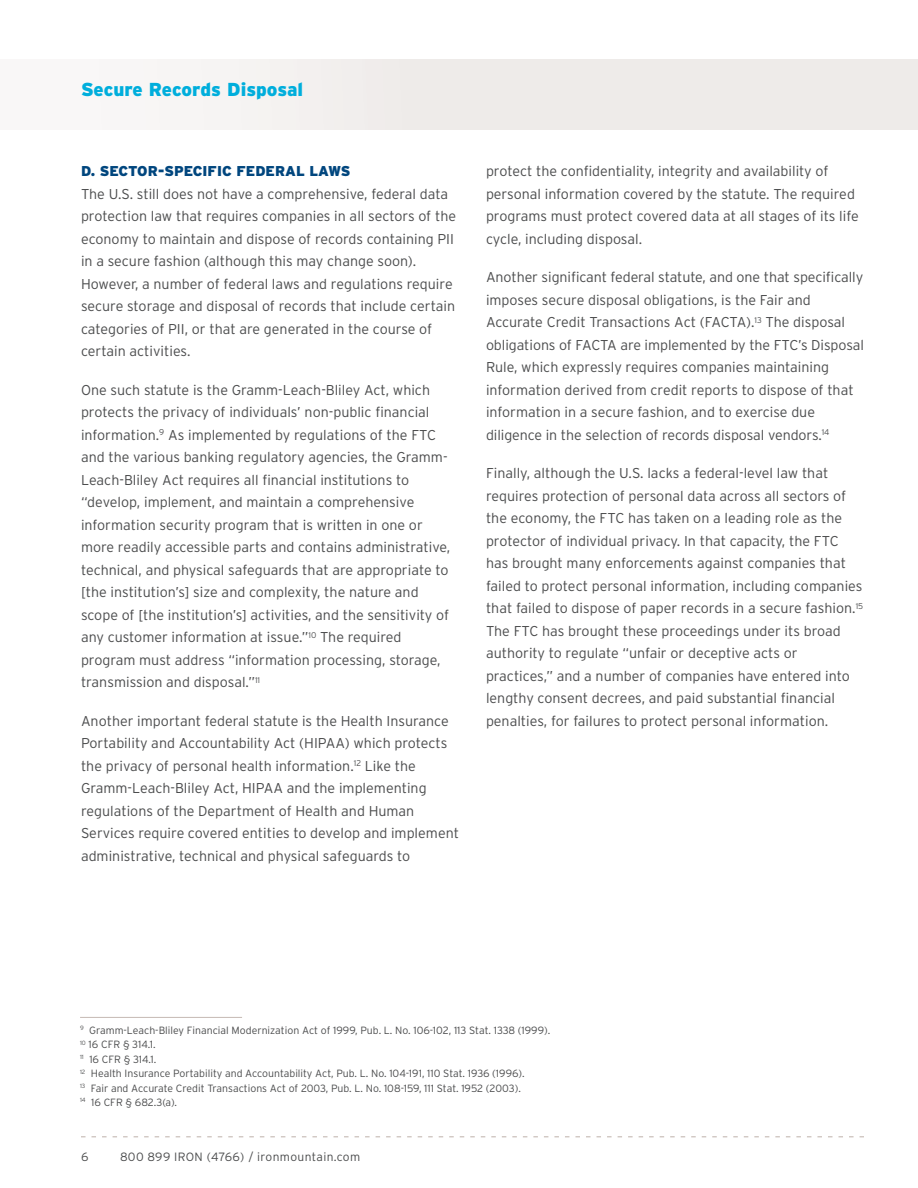
<style>
.page{position:relative;width:918px;height:1188px;background:#fff}
.page>*{position:absolute;margin:0;border:0;box-sizing:border-box;transform-origin:0 0}
.Body_9_5pt{font:900 18.75px "Interstate";color:#00aedc}
.Body_9_5pt-2{font:300 14.25px/22.5px "Interstate";color:#4b4c4d}
.t1{font:300 12px "Interstate";letter-spacing:.03em;color:#4b4c4d}
.Footnotes_Source_Int{font:300 10.5px "Interstate";color:#4b4c4d}
.s1{font-weight:900;color:#00467e}
</style>
<div class="page">
<svg style="left:81px;top:1136px;width:783px;height:1px"></svg>
<div style="left:0;top:59px;width:918px;height:70px;background:linear-gradient(to right,#f8f6f6,#ebe7e5)"></div>
<hr style="left:80px;top:1017px;width:162px;height:1px;background:#c5b9b3">
<p class="Body_9_5pt" style="left:81px;top:78px;width:224px">Secure Records Disposal</p>
<p class="Body_9_5pt-2" style="left:81px;top:160px;width:377px"><span class="s1">D. SECTOR-SPECIFIC FEDERAL LAWS<br></span>The U.S. still does not have a comprehensive, federal data protection law that requires companies in all sectors of the economy to maintain and dispose of records containing PII in a secure fashion (although this may change soon).<br>However, a number of federal laws and regulations require secure storage and disposal of records that include certain categories of PII, or that are generated in the course of certain activities.</p>
<p class="Body_9_5pt-2" style="left:81px;top:378px;width:371px">One such statute is the Gramm-Leach-Bliley Act, which protects the privacy of individuals’ non-public financial information.<sup>9</sup> As implemented by regulations of the FTC and the various banking regulatory agencies, the Gramm-Leach-Bliley Act requires all financial institutions to “develop, implement, and maintain a comprehensive information security program that is written in one or more readily accessible parts and contains administrative, technical, and physical safeguards that are appropriate to [the institution’s] size and complexity, the nature and scope of [the institution’s] activities, and the sensitivity of any customer information at issue.”<sup>10</sup> The required program must address “information processing, storage, transmission and disposal.”<sup>11</sup></p>
<p class="Body_9_5pt-2" style="left:81px;top:710px;width:380px">Another important federal statute is the Health Insurance Portability and Accountability Act (HIPAA) which protects the privacy of personal health information.<sup>12</sup> Like the Gramm-Leach-Bliley Act, HIPAA and the implementing regulations of the Department of Health and Human Services require covered entities to develop and implement administrative, technical and physical safeguards to</p>
<p class="Body_9_5pt-2" style="left:486px;top:160px;width:374px">protect the confidentiality, integrity and availability of personal information covered by the statute. The required programs must protect covered data at all stages of its life cycle, including disposal.</p>
<p class="Body_9_5pt-2" style="left:486px;top:266px;width:380px">Another significant federal statute, and one that specifically imposes secure disposal obligations, is the Fair and Accurate Credit Transactions Act (FACTA).<sup>13</sup> The disposal obligations of FACTA are implemented by the FTC’s Disposal Rule, which expressly requires companies maintaining information derived from credit reports to dispose of that information in a secure fashion, and to exercise due diligence in the selection of records disposal vendors.<sup>14</sup></p>
<p class="Body_9_5pt-2" style="left:486px;top:462px;width:379px">Finally, although the U.S. lacks a federal-level law that requires protection of personal data across all sectors of the economy, the FTC has taken on a leading role as the protector of individual privacy. In that capacity, the FTC has brought many enforcements against companies that failed to protect personal information, including companies that failed to dispose of paper records in a secure fashion.<sup>15<br></sup>The FTC has brought these proceedings under its broad authority to regulate “unfair or deceptive acts or practices,” and a number of companies have entered into lengthy consent decrees, and paid substantial financial penalties, for failures to protect personal information.</p>
<p class="Footnotes_Source_Int" style="left:80px;top:1024px;width:472px"><sup>9</sup> Gramm-Leach-Bliley Financial Modernization Act of 1999, Pub. L. No. 106-102, 113 Stat. 1338 (1999).</p>
<p class="Footnotes_Source_Int" style="left:80px;top:1038px;width:77px"><sup>10</sup> 16 CFR § 314.1.</p>
<p class="Footnotes_Source_Int" style="left:80px;top:1053px;width:78px"><sup>11</sup> 16 CFR § 314.1.</p>
<p class="Footnotes_Source_Int" style="left:80px;top:1067px;width:446px"><sup>12</sup> Health Insurance Portability and Accountability Act, Pub. L. No. 104-191, 110 Stat. 1936 (1996).</p>
<p class="Footnotes_Source_Int" style="left:80px;top:1081px;width:442px"><sup>13</sup> Fair and Accurate Credit Transactions Act of 2003, Pub. L. No. 108-159, 111 Stat. 1952 (2003).</p>
<p class="Footnotes_Source_Int" style="left:80px;top:1096px;width:99px"><sup>14</sup> 16 CFR § 682.3(a).</p>
<p class="t1" style="left:81px;top:1149px;width:9px">6</p>
<p class="t1" style="left:120px;top:1149px;width:242px">800 899 IRON (4766) / ironmountain.com</p>
</div>
